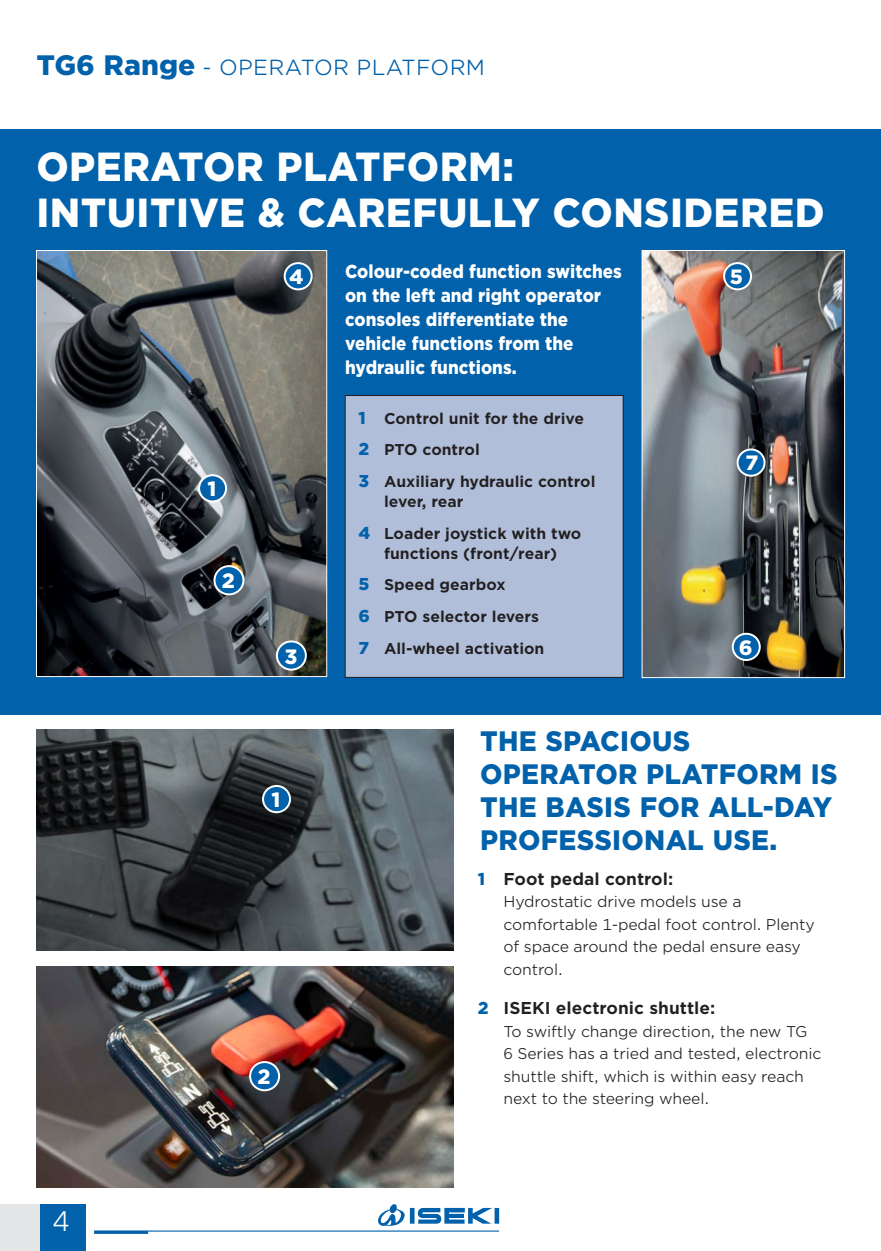
<style>
.page{position:relative;width:881px;height:1251px;background:#fff}
.page>*{position:absolute;margin:0;border:0;box-sizing:border-box;transform-origin:0 0}
.t1{font:900 39px "Gotham S Sm";letter-spacing:.01em;color:#fff;scale:.95 1}
.t2{font:900 27px/33px "Gotham S Sm";letter-spacing:.01em;color:#0161aa;scale:.95 1}
.t3{font:27px "Gotham Office";color:#fff}
.t4{font:21px "Gotham Office";letter-spacing:.015em;color:#0161aa}
.t5{font:900 19.95px "Gotham S Sm";color:#fff}
.t6{font:900 18px/24px "Gotham S Sm";color:#fff;scale:.9 1}
.t7{font:700 16.5px "Gotham Office";color:#231f20}
.t8{font:15px/22.5px "Gotham Office";letter-spacing:-.01em;color:#231f20}
.t9{font:700 15px/19.8px "Gotham Office";color:#231f20}
.s1{font-family:"Gotham S Sm";font-weight:900;font-size:27px}
.s2{font-family:"Gotham S Sm";font-weight:900;font-size:16.5px;color:#0161aa}
.s3{font-family:"Gotham S Sm";font-weight:900;color:#0161aa}
</style>
<div class="page">
<div style="left:0;top:129px;width:881px;height:585px;background:#0161aa"></div>
<div style="left:36px;top:1204px;width:50px;height:47px;background:#0161aa"></div>
<div style="left:0;top:1204px;width:40px;height:47px;background:#e4e5e7"></div>
<svg style="left:378px;top:1204px;width:121px;height:22px"></svg>
<hr style="left:94px;top:1230px;width:405px;height:1px;background:#0161aa">
<hr style="left:94px;top:1231px;width:54px;height:3px;background:#0161aa">
<img style="left:38px;top:252px;width:287px;height:423px">
<div style="left:36px;top:250px;width:291px;height:427px;border:1px solid #fff"></div>
<div style="left:199px;top:475px;width:27px;height:26px;background:#0161aa;border-radius:50%"></div>
<div style="left:198px;top:474px;width:29px;height:28px;border:2px solid #fff;border-radius:50%"></div>
<div style="left:214px;top:566px;width:29px;height:28px;background:#0161aa;border-radius:50%"></div>
<div style="left:213px;top:565px;width:31px;height:30px;border:2px solid #fff;border-radius:50%"></div>
<div style="left:277px;top:641px;width:29px;height:29px;background:#0161aa;border-radius:50%"></div>
<div style="left:276px;top:640px;width:31px;height:31px;border:2px solid #fff;border-radius:50%"></div>
<div style="left:285px;top:263px;width:27px;height:26px;background:#0161aa;border-radius:50%"></div>
<div style="left:284px;top:262px;width:29px;height:28px;border:2px solid #fff;border-radius:50%"></div>
<img style="left:36px;top:966px;width:417px;height:221px">
<img style="left:36px;top:729px;width:417px;height:221px">
<div style="left:345px;top:395px;width:278px;height:282px;background:#b0beda"></div>
<div style="left:345px;top:395px;width:278px;height:282px;border:1px solid #231f20"></div>
<img style="left:644px;top:252px;width:199px;height:424px">
<div style="left:642px;top:250px;width:203px;height:428px;border:1px solid #fff"></div>
<div style="left:724px;top:263px;width:27px;height:26px;background:#0161aa;border-radius:50%"></div>
<div style="left:723px;top:262px;width:29px;height:28px;border:2px solid #fff;border-radius:50%"></div>
<div style="left:737px;top:449px;width:27px;height:27px;background:#0161aa;border-radius:50%"></div>
<div style="left:736px;top:448px;width:29px;height:29px;border:2px solid #fff;border-radius:50%"></div>
<div style="left:733px;top:634px;width:27px;height:26px;background:#0161aa;border-radius:50%"></div>
<div style="left:732px;top:633px;width:29px;height:28px;border:2px solid #fff;border-radius:50%"></div>
<div style="left:263px;top:786px;width:27px;height:26px;background:#0161aa;border-radius:50%"></div>
<div style="left:262px;top:785px;width:29px;height:28px;border:2px solid #fff;border-radius:50%"></div>
<div style="left:250px;top:1062px;width:29px;height:28px;background:#0161aa;border-radius:50%"></div>
<div style="left:249px;top:1061px;width:31px;height:30px;border:2px solid #fff;border-radius:50%"></div>
<p class="t4" style="left:37px;top:53px;width:450px"><span class="s1">TG6 Range</span> - OPERATOR PLATFORM</p>
<p class="t1" style="left:36px;top:139px;width:504px">OPERATOR PLATFORM:</p>
<p class="t1" style="left:36px;top:185px;width:831px">INTUITIVE &amp; CAREFULLY CONSIDERED</p>
<p class="t3" style="left:53px;top:1203px;width:19px">4</p>
<p class="t5" style="left:208px;top:474px;width:10px">1</p>
<p class="t5" style="left:222px;top:566px;width:15px">2</p>
<p class="t5" style="left:289px;top:262px;width:16px">4</p>
<p class="t6" style="left:345px;top:260px;width:309px">Colour-coded function switches on the left and right operator consoles differentiate the vehicle functions from the hydraulic functions.</p>
<p class="t9" style="left:358px;top:408px;width:227px"><span class="s2">1</span> Control unit for the drive</p>
<p class="t9" style="left:358px;top:440px;width:123px"><span class="s2">2</span> PTO control</p>
<p class="t9" style="left:384px;top:472px;width:213px;text-indent:-26px"><span class="s2">3</span> Auxiliary hydraulic control lever, rear</p>
<p class="t9" style="left:358px;top:523px;width:224px;text-align:center"><span class="s2">4</span> Loader joystick with two functions (front/rear)</p>
<p class="t9" style="left:358px;top:575px;width:149px"><span class="s2">5</span> Speed gearbox</p>
<p class="t9" style="left:358px;top:607px;width:182px"><span class="s2">6</span> PTO selector levers</p>
<p class="t9" style="left:358px;top:638px;width:187px"><span class="s2">7</span> All-wheel activation</p>
<p class="t5" style="left:284px;top:642px;width:15px">3</p>
<p class="t5" style="left:730px;top:262px;width:15px">5</p>
<p class="t5" style="left:745px;top:449px;width:14px">7</p>
<p class="t5" style="left:739px;top:634px;width:15px">6</p>
<p class="t5" style="left:271px;top:785px;width:10px">1</p>
<p class="t5" style="left:257px;top:1062px;width:15px">2</p>
<p class="t2" style="left:480px;top:724px;width:378px">THE SPACIOUS<br>OPERATOR PLATFORM IS<br>THE BASIS FOR ALL-DAY<br>PROFESSIONAL USE.</p>
<p class="t7" style="left:478px;top:867px;width:197px"><span class="s3">1</span> Foot pedal control:</p>
<p class="t8" style="left:503px;top:890px;width:313px">Hydrostatic drive models use a comfortable 1-pedal foot control. Plenty of space around the pedal ensure easy control.</p>
<p class="t7" style="left:478px;top:997px;width:239px"><span class="s3">2</span> ISEKI electronic shuttle:</p>
<p class="t8" style="left:503px;top:1020px;width:319px">To swiftly change direction, the new TG<br>6 Series has a tried and tested, electronic shuttle shift, which is within easy reach next to the steering wheel.</p>
</div>
